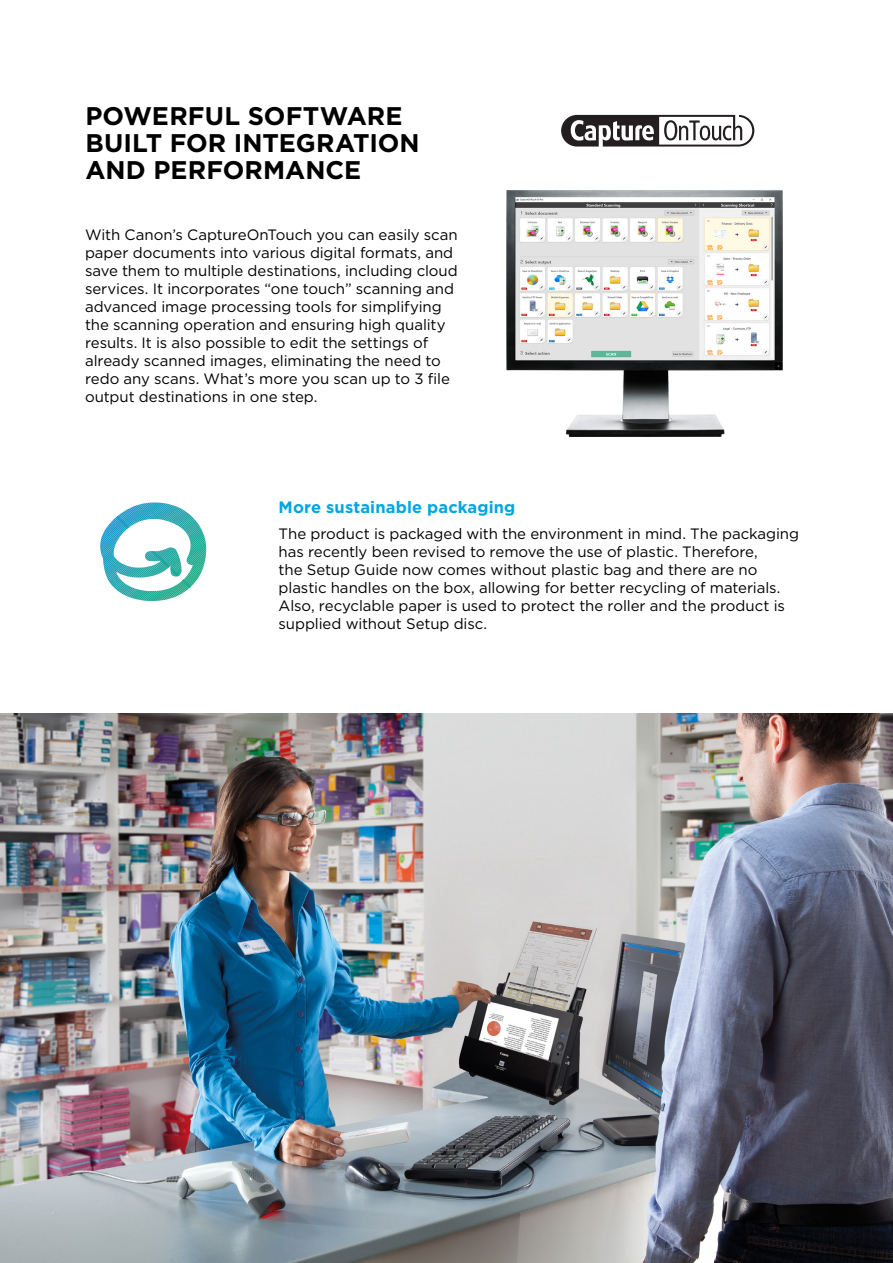
<style>
.page{position:relative;width:893px;height:1263px;background:#fff}
.page>*{position:absolute;margin:0;border:0;box-sizing:border-box;transform-origin:0 0}
.C_-_Head{font:700 25.5px/27px "Gotham";letter-spacing:.005em;color:#000002}
.mixed{font:700 16.5px "Gotham";letter-spacing:.005em;color:#00a6e2}
.BODY_BULLETS{font:15px/18px "Gotham";letter-spacing:-.005em;color:#000002}
.mixed-2{font:15px/18px "Gotham";letter-spacing:-.005em;color:#000002}
</style>
<div class="page">
<svg style="left:561px;top:115px;width:193px;height:32px"></svg>
<img style="left:506px;top:190px;width:277px;height:247px">
<svg style="left:100px;top:502px;width:106px;height:99px"></svg>
<img style="left:0;top:713px;width:893px;height:550px">
<p class="C_-_Head" style="left:85px;top:102px;width:336px">POWERFUL SOFTWARE<br>BUILT FOR INTEGRATION<br>AND PERFORMANCE</p>
<p class="BODY_BULLETS" style="left:85px;top:225px;width:374px">With Canon’s CaptureOnTouch you can easily scan paper documents into various digital formats, and save them to multiple destinations, including cloud services. It incorporates “one touch” scanning and advanced image processing tools for simplifying the scanning operation and ensuring high quality results. It is also possible to edit the settings of already scanned images, eliminating the need to redo any scans. What’s more you scan up to 3 file output destinations in one step.</p>
<p class="mixed" style="left:279px;top:496px;width:238px">More sustainable packaging</p>
<p class="mixed-2" style="left:279px;top:525px;width:522px">The product is packaged with the environment in mind. The packaging has recently been revised to remove the use of plastic. Therefore,<br>the Setup Guide now comes without plastic bag and there are no plastic handles on the box, allowing for better recycling of materials.<br>Also, recyclable paper is used to protect the roller and the product is supplied without Setup disc.</p>
</div>
